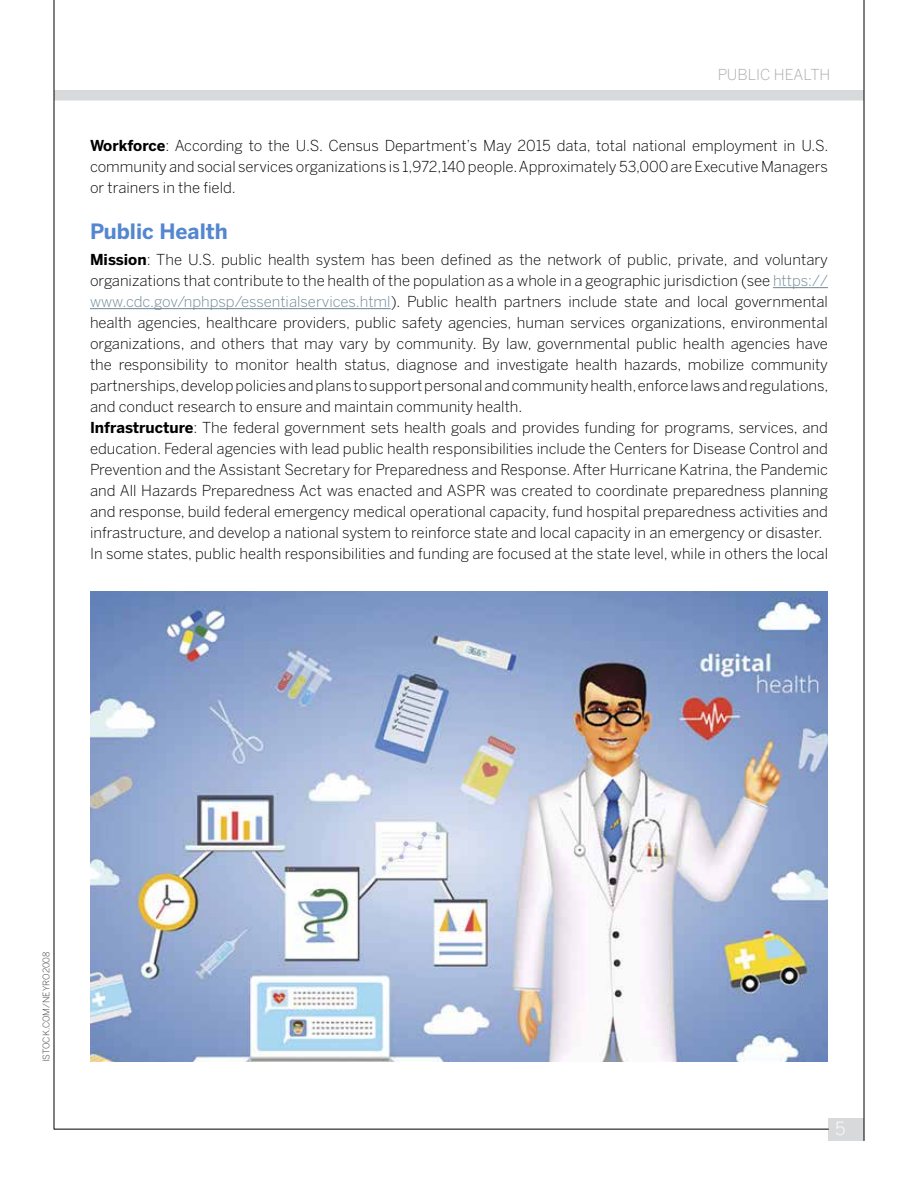
<style>
.page{position:relative;width:918px;height:1188px;background:#fff}
.page>*{position:absolute;margin:0;border:0;box-sizing:border-box;transform-origin:0 0}
.t1{font:700 21px "Benton Sans";color:#5487cf}
.t2{font:300 18px "Benton Sans";color:#fff}
.t3{font:300 15px/21px "Benton Sans";color:#000;text-align:justify}
.t4{font:300 15px "Benton Sans";color:#a7a9ac}
.t5{font:300 9px "Benton Sans";color:#373737}
.s1{font-weight:700}
.s2{color:#6e8794}
</style>
<div class="page">
<div style="left:54px;top:90px;width:810px;height:10px;background:#d7d9da"></div>
<div style="left:829px;top:1118px;width:35px;height:23px;background:#d7d9da"></div>
<hr style="left:864px;top:0;width:1px;height:1141px;background:#000">
<hr style="left:773px;top:287px;width:55px;height:1px;background:#6e8794">
<hr style="left:90px;top:308px;width:301px;height:1px;background:#6e8794">
<hr style="left:54px;top:0;width:1px;height:1129px;background:#000">
<img style="left:90px;top:591px;width:738px;height:471px">
<hr style="left:54px;top:1129px;width:775px;height:1px;background:#000">
<p class="t4" style="left:718px;top:66px;width:114px">PUBLIC HEALTH</p>
<p class="t3" style="left:90px;top:135px;width:740px"><span class="s1">Workforce</span>: According to the U.S. Census Department’s May 2015 data, total national employment in U.S. community and social services organizations is 1,972,140 people. Approximately 53,000 are Executive Managers or trainers in the field.</p>
<h1 class="t1" style="left:90px;top:219px;width:139px">Public Health</h1>
<p class="t3" style="left:90px;top:249px;width:740px;text-align:left"><span class="s1">Mission</span>: The U.S. public health system has been defined as the network of public, private, and voluntary organizations that contribute to the health of the population as a whole in a geographic jurisdiction (see <span class="s2">https:// www.cdc.gov/nphpsp/essentialservices.html</span>). Public health partners include state and local governmental health agencies, healthcare providers, public safety agencies, human services organizations, environmental organizations, and others that may vary by community. By law, governmental public health agencies have the responsibility to monitor health status, diagnose and investigate health hazards, mobilize community partnerships, develop policies and plans to support personal and community health, enforce laws and regulations, and conduct research to ensure and maintain community health.<br><span class="s1">Infrastructure</span>: The federal government sets health goals and provides funding for programs, services, and education. Federal agencies with lead public health responsibilities include the Centers for Disease Control and Prevention and the Assistant Secretary for Preparedness and Response. After Hurricane Katrina, the Pandemic and All Hazards Preparedness Act was enacted and ASPR was created to coordinate preparedness planning and response, build federal emergency medical operational capacity, fund hospital preparedness activities and infrastructure, and develop a national system to reinforce state and local capacity in an emergency or disaster.<br>In some states, public health responsibilities and funding are focused at the state level, while in others the local</p>
<p class="t5" style="left:41px;top:1062px;width:112px;rotate:-90deg">ISTOCK.COM/NEYRO2008</p>
<p class="t2" style="left:835px;top:1118px;width:12px">5</p>
</div>
